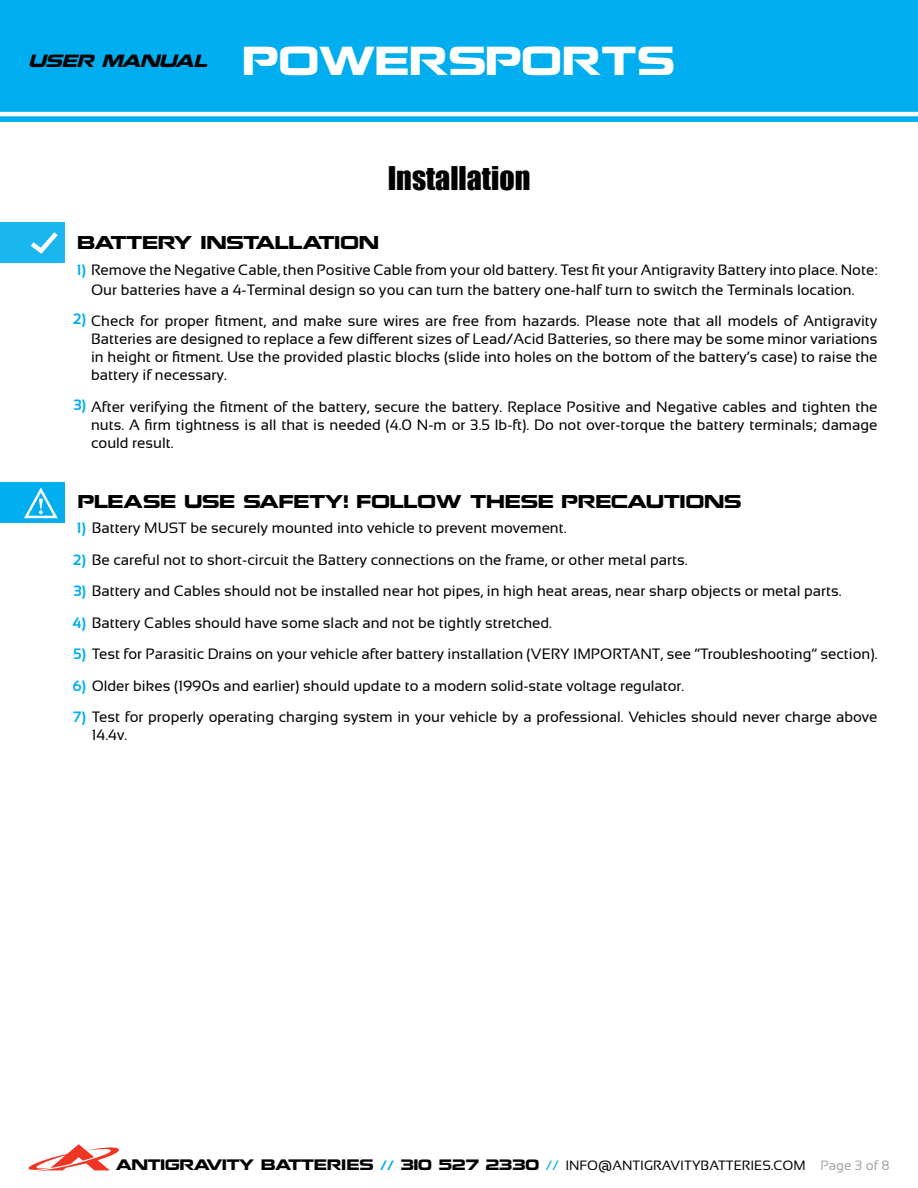
<style>
.page{position:relative;width:918px;height:1188px;background:#fff}
.page>*{position:absolute;margin:0;border:0;box-sizing:border-box;transform-origin:0 0}
.t1{font:36px "Nokia Kokia";color:#fff}
.t2{font:30px "Impact";color:#000}
.t3{font:16.5px "Nokia Kokia";letter-spacing:-.005em;color:#000}
.t4{font:italic 15.75px "Nokia Kokia";color:#000}
.t5{font:15px/18px "Sansation";color:#000;text-align:justify}
.t6{font:700 15px "Sansation";color:#00aeef}
.t7{font:13.5px "Nokia Kokia";letter-spacing:-.01em;color:#000}
.s1{font-weight:700;color:#00aeef}
.s2{font-family:"Sansation";font-weight:700;color:#00aeef}
.s3{font-family:"Sansation";color:#00aeef}
.s4{font-family:"Sansation"}
.s5{font-family:"Sansation";color:#a3a5a8}
</style>
<div class="page">
<div style="left:0;top:0;width:918px;height:122px;background:#00aeef"></div>
<hr style="left:0;top:112px;width:918px;height:4px;background:#fff">
<svg style="left:28px;top:1144px;width:91px;height:27px"></svg>
<div style="left:0;top:223px;width:64px;height:40px;background:#1ab6f0"></div>
<svg style="left:30px;top:232px;width:28px;height:22px"></svg>
<div style="left:0;top:483px;width:64px;height:40px;background:#00aeef"></div>
<svg style="left:24px;top:487px;width:34px;height:31px"></svg>
<p class="t4" style="left:28px;top:51px;width:185px">USER MANUAL</p>
<h1 class="t1" style="left:243px;top:39px;width:433px">POWERSPORTS</h1>
<h2 class="t2" style="left:388px;top:155px;width:144px">Installation</h2>
<p class="t3" style="left:78px;top:233px;width:303px">BATTERY INSTALLATION</p>
<p class="t5" style="left:77px;top:260px;width:803px;line-height:19.8px;text-align:center"><span class="s1">1)</span> Remove the Negative Cable, then Positive Cable from your old battery. Test fit your Antigravity Battery into place. Note:<br>Our batteries have a 4-Terminal design so you can turn the battery one-half turn to switch the Terminals location.</p>
<p class="t5" style="left:91px;top:312px;width:788px">Check for proper fitment, and make sure wires are free from hazards. Please note that all models of Antigravity Batteries are designed to replace a few different sizes of Lead/Acid Batteries, so there may be some minor variations in height or fitment. Use the provided plastic blocks (slide into holes on the bottom of the battery’s case) to raise the battery if necessary.</p>
<p class="t5" style="left:91px;top:398px;width:788px">After verifying the fitment of the battery, secure the battery. Replace Positive and Negative cables and tighten the nuts. A firm tightness is all that is needed (4.0 N-m or 3.5 lb-ft). Do not over-torque the battery terminals; damage could result.</p>
<p class="t6" style="left:73px;top:311px;width:15px">2)</p>
<p class="t6" style="left:73px;top:396px;width:14px">3)</p>
<p class="t3" style="left:78px;top:492px;width:665px">PLEASE USE SAFETY! FOLLOW THESE PRECAUTIONS</p>
<p class="t5" style="left:77px;top:519px;width:492px"><span class="s1">1)</span> Battery MUST be securely mounted into vehicle to prevent movement.</p>
<p class="t5" style="left:73px;top:551px;width:616px"><span class="s1">2)</span> Be careful not to short-circuit the Battery connections on the frame, or other metal parts.</p>
<p class="t5" style="left:73px;top:582px;width:770px"><span class="s1">3)</span> Battery and Cables should not be installed near hot pipes, in high heat areas, near sharp objects or metal parts.</p>
<p class="t5" style="left:73px;top:614px;width:481px"><span class="s1">4)</span> Battery Cables should have some slack and not be tightly stretched.</p>
<p class="t5" style="left:73px;top:645px;width:806px"><span class="s1">5)</span> Test for Parasitic Drains on your vehicle after battery installation (VERY IMPORTANT, see “Troubleshooting” section).</p>
<p class="t5" style="left:72px;top:677px;width:613px"><span class="s1">6)</span> Older bikes (1990s and earlier) should update to a modern solid-state voltage regulator.</p>
<p class="t5" style="left:92px;top:708px;width:787px;text-indent:-19px"><span class="s1">7)</span> Test for properly operating charging system in your vehicle by a professional. Vehicles should never charge above<br>14.4v.</p>
<p class="t7" style="left:116px;top:1156px;width:775px">ANTIGRAVITY BATTERIES <span class="s2">//</span> 310 527 2330 <span class="s3">//</span> <span class="s4">INFO@ANTIGRAVITYBATTERIES.COM</span> <span class="s5">Page 3 of 8</span></p>
</div>
